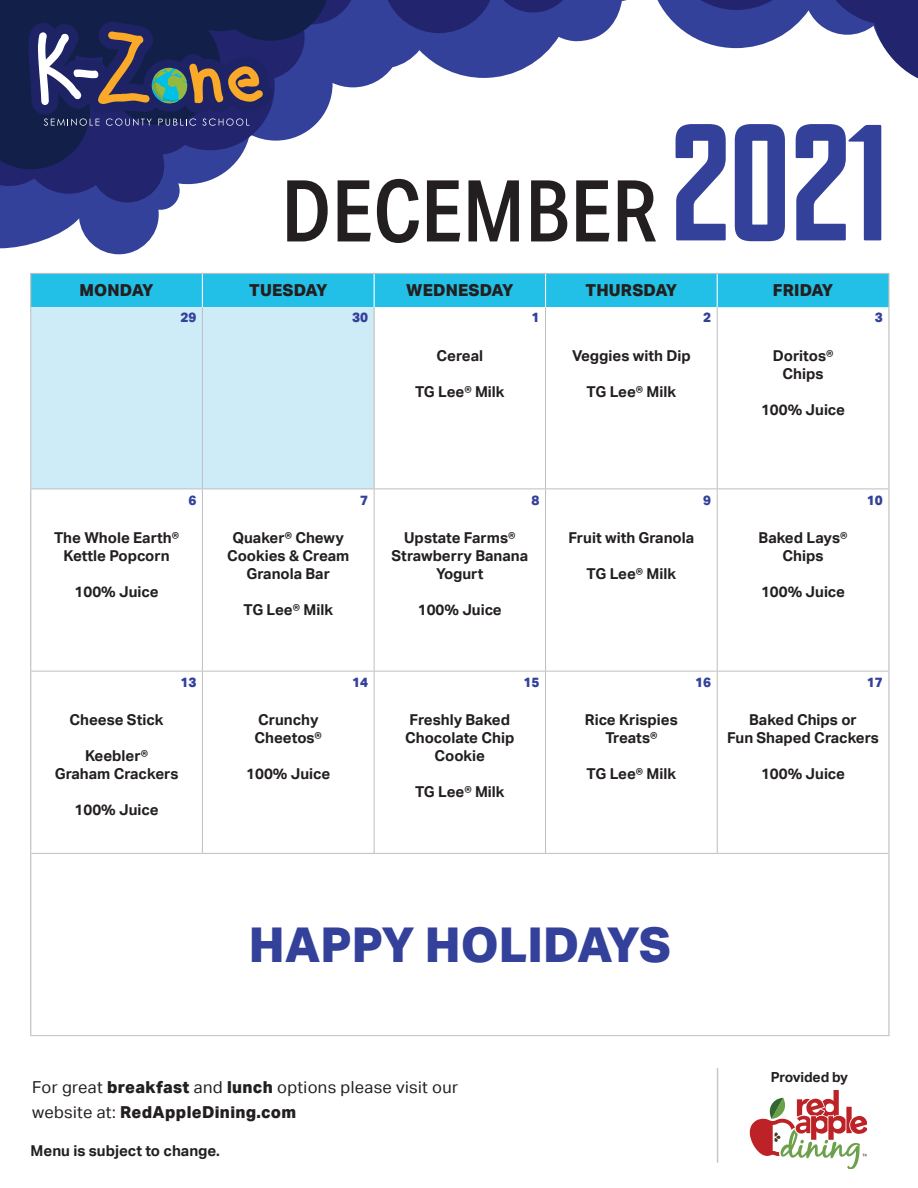
<style>
.page{position:relative;width:918px;height:1188px;background:#fff}
.page>*{position:absolute;margin:0;border:0;box-sizing:border-box;transform-origin:0 0}
.Year{font:165px "Komu A";color:#33419a}
.Title_Month{font:500 85.5px "Aktiv Grotesk Cd";color:#231f20}
.Holiday{font:800 48px "Aktiv Grotesk";color:#33419a}
.Website{font:16.5px/25.5px "Aktiv Grotesk";letter-spacing:.02em;color:#231f20}
.Header_Day_of_the_we{font:800 16.5px "Aktiv Grotesk";letter-spacing:.01em;color:#231f20}
.Paragraph_Meal{font:700 15px "Aktiv Grotesk";color:#231f20}
.Paragraph_disclaimer{font:700 15px "Aktiv Grotesk";color:#231f20}
.Provided_by{font:700 13.8px "Aktiv Grotesk";letter-spacing:-.015em;color:#231f20}
.cal_text{font:800 13.5px "Aktiv Grotesk";color:#33419a}
.s1{font-weight:800}
</style>
<div class="page">
<svg style="left:0;top:0;width:627px;height:254px"></svg>
<svg style="left:0;top:0;width:355px;height:203px"></svg>
<svg style="left:386px;top:0;width:106px;height:33px;background:#272d7b"></svg>
<svg style="left:500px;top:0;width:67px;height:13px"></svg>
<svg style="left:657px;top:0;width:261px;height:79px"></svg>
<svg style="left:0;top:0;width:330px;height:169px;background:#353f76"></svg>
<svg style="left:28px;top:21px;width:245px;height:105px;background:#3f4263"></svg>
<div style="left:31px;top:274px;width:857px;height:33px;background:#22c0e6"></div>
<div style="left:31px;top:307px;width:343px;height:182px;background:#ceecf8"></div>
<svg style="left:375px;top:307px;width:342px;height:182px"></svg>
<hr style="left:202px;top:274px;width:1px;height:33px;background:#fff">
<hr style="left:374px;top:274px;width:1px;height:33px;background:#fff">
<hr style="left:545px;top:274px;width:1px;height:33px;background:#fff">
<hr style="left:717px;top:274px;width:1px;height:33px;background:#fff">
<hr style="left:30px;top:273px;width:172px;height:1px;background:#bebec0">
<hr style="left:30px;top:274px;width:1px;height:33px;background:#bebec0">
<hr style="left:202px;top:273px;width:172px;height:1px;background:#bebec0">
<hr style="left:374px;top:273px;width:172px;height:1px;background:#bebec0">
<hr style="left:546px;top:273px;width:171px;height:1px;background:#bebec0">
<hr style="left:717px;top:273px;width:172px;height:1px;background:#bebec0">
<hr style="left:888px;top:274px;width:2px;height:33px;background:#bebec0">
<hr style="left:545px;top:307px;width:1px;height:182px;background:#bebec0">
<hr style="left:717px;top:307px;width:1px;height:182px;background:#bebec0">
<hr style="left:202px;top:489px;width:1px;height:182px;background:#bebec0">
<hr style="left:374px;top:489px;width:172px;height:1px;background:#bebec0">
<hr style="left:374px;top:489px;width:1px;height:182px;background:#bebec0">
<hr style="left:546px;top:489px;width:171px;height:1px;background:#bebec0">
<hr style="left:545px;top:489px;width:1px;height:182px;background:#bebec0">
<hr style="left:717px;top:489px;width:171px;height:1px;background:#bebec0">
<hr style="left:717px;top:489px;width:1px;height:182px;background:#bebec0">
<hr style="left:31px;top:671px;width:171px;height:1px;background:#bebec0">
<hr style="left:202px;top:671px;width:172px;height:1px;background:#bebec0">
<hr style="left:202px;top:672px;width:1px;height:181px;background:#bebec0">
<hr style="left:374px;top:671px;width:172px;height:1px;background:#bebec0">
<hr style="left:374px;top:672px;width:1px;height:181px;background:#bebec0">
<hr style="left:546px;top:671px;width:171px;height:1px;background:#bebec0">
<hr style="left:545px;top:672px;width:1px;height:181px;background:#bebec0">
<hr style="left:717px;top:671px;width:171px;height:1px;background:#bebec0">
<hr style="left:717px;top:672px;width:1px;height:181px;background:#bebec0">
<hr style="left:31px;top:853px;width:171px;height:1px;background:#bebec0">
<hr style="left:202px;top:853px;width:172px;height:1px;background:#bebec0">
<hr style="left:374px;top:853px;width:172px;height:1px;background:#bebec0">
<hr style="left:546px;top:853px;width:171px;height:1px;background:#bebec0">
<hr style="left:717px;top:853px;width:171px;height:1px;background:#bebec0">
<hr style="left:30px;top:1035px;width:172px;height:1px;background:#bebec0">
<hr style="left:202px;top:1035px;width:172px;height:1px;background:#bebec0">
<hr style="left:374px;top:1035px;width:172px;height:1px;background:#bebec0">
<hr style="left:546px;top:1035px;width:171px;height:1px;background:#bebec0">
<hr style="left:717px;top:1035px;width:172px;height:1px;background:#bebec0">
<hr style="left:888px;top:307px;width:2px;height:182px;background:#bebec0">
<hr style="left:30px;top:489px;width:1px;height:182px;background:#bebec0">
<hr style="left:888px;top:489px;width:2px;height:182px;background:#bebec0">
<hr style="left:30px;top:671px;width:1px;height:182px;background:#bebec0">
<hr style="left:888px;top:671px;width:2px;height:182px;background:#bebec0">
<hr style="left:30px;top:853px;width:1px;height:182px;background:#bebec0">
<hr style="left:888px;top:853px;width:2px;height:182px;background:#bebec0">
<hr style="left:30px;top:307px;width:1px;height:182px;background:#bebec0">
<hr style="left:30px;top:489px;width:172px;height:1px;background:#bebec0">
<hr style="left:202px;top:307px;width:1px;height:182px;background:#bebec0">
<hr style="left:374px;top:307px;width:1px;height:182px;background:#bebec0">
<hr style="left:202px;top:489px;width:172px;height:1px;background:#bebec0">
<svg style="left:750px;top:1090px;width:116px;height:79px"></svg>
<hr style="left:717px;top:1068px;width:1px;height:95px;background:#898e92">
<h1 class="Title_Month" style="left:281px;top:160px;width:378px">DECEMBER</h1>
<h2 class="Year" style="left:671px;top:98px;width:220px">2021</h2>
<h2 class="Header_Day_of_the_we" style="left:80px;top:281px;width:76px">MONDAY</h2>
<h2 class="Header_Day_of_the_we" style="left:249px;top:281px;width:80px">TUESDAY</h2>
<h2 class="Header_Day_of_the_we" style="left:406px;top:281px;width:109px">WEDNESDAY</h2>
<h2 class="Header_Day_of_the_we" style="left:586px;top:281px;width:93px">THURSDAY</h2>
<h2 class="Header_Day_of_the_we" style="left:773px;top:281px;width:62px">FRIDAY</h2>
<p class="cal_text" style="left:180px;top:310px;width:17px">29</p>
<p class="cal_text" style="left:352px;top:310px;width:17px">30</p>
<p class="cal_text" style="left:532px;top:310px;width:9px">1</p>
<p class="Paragraph_Meal" style="left:436px;top:347px;width:48px">Cereal</p>
<p class="Paragraph_Meal" style="left:415px;top:383px;width:91px">TG Lee® Milk</p>
<p class="cal_text" style="left:703px;top:310px;width:9px">2</p>
<p class="Paragraph_Meal" style="left:773px;top:347px;width:62px">Doritos®</p>
<p class="Paragraph_Meal" style="left:783px;top:365px;width:42px">Chips</p>
<p class="Paragraph_Meal" style="left:761px;top:401px;width:85px">100% Juice</p>
<p class="Paragraph_Meal" style="left:572px;top:347px;width:120px">Veggies with Dip</p>
<p class="Paragraph_Meal" style="left:587px;top:383px;width:91px">TG Lee® Milk</p>
<p class="cal_text" style="left:875px;top:310px;width:9px">3</p>
<p class="cal_text" style="left:188px;top:492px;width:9px">6</p>
<p class="cal_text" style="left:360px;top:492px;width:9px">7</p>
<p class="cal_text" style="left:532px;top:492px;width:9px">8</p>
<p class="cal_text" style="left:703px;top:492px;width:9px">9</p>
<p class="cal_text" style="left:867px;top:492px;width:17px">10</p>
<p class="Paragraph_Meal" style="left:54px;top:529px;width:127px">The Whole Earth®</p>
<p class="Paragraph_Meal" style="left:64px;top:547px;width:108px">Kettle Popcorn</p>
<p class="Paragraph_Meal" style="left:75px;top:583px;width:85px">100% Juice</p>
<p class="Paragraph_Meal" style="left:232px;top:529px;width:113px">Quaker® Chewy</p>
<p class="Paragraph_Meal" style="left:227px;top:547px;width:124px">Cookies &amp; Cream</p>
<p class="Paragraph_Meal" style="left:247px;top:565px;width:85px">Granola Bar</p>
<p class="Paragraph_Meal" style="left:244px;top:601px;width:91px">TG Lee® Milk</p>
<p class="Paragraph_Meal" style="left:404px;top:529px;width:113px">Upstate Farms®</p>
<p class="Paragraph_Meal" style="left:392px;top:547px;width:138px">Strawberry Banana</p>
<p class="Paragraph_Meal" style="left:436px;top:565px;width:49px">Yogurt</p>
<p class="Paragraph_Meal" style="left:418px;top:601px;width:85px">100% Juice</p>
<p class="Paragraph_Meal" style="left:569px;top:529px;width:127px">Fruit with Granola</p>
<p class="Paragraph_Meal" style="left:587px;top:565px;width:91px">TG Lee® Milk</p>
<p class="Paragraph_Meal" style="left:759px;top:529px;width:90px">Baked Lays®</p>
<p class="Paragraph_Meal" style="left:783px;top:547px;width:42px">Chips</p>
<p class="Paragraph_Meal" style="left:761px;top:583px;width:85px">100% Juice</p>
<p class="cal_text" style="left:180px;top:674px;width:17px">13</p>
<p class="cal_text" style="left:352px;top:674px;width:17px">14</p>
<p class="cal_text" style="left:524px;top:674px;width:17px">15</p>
<p class="cal_text" style="left:695px;top:674px;width:17px">16</p>
<p class="cal_text" style="left:867px;top:674px;width:17px">17</p>
<p class="Paragraph_Meal" style="left:70px;top:711px;width:96px">Cheese Stick</p>
<p class="Paragraph_Meal" style="left:85px;top:747px;width:64px">Keebler®</p>
<p class="Paragraph_Meal" style="left:55px;top:765px;width:125px">Graham Crackers</p>
<p class="Paragraph_Meal" style="left:75px;top:801px;width:85px">100% Juice</p>
<p class="Paragraph_Meal" style="left:258px;top:711px;width:62px">Crunchy</p>
<p class="Paragraph_Meal" style="left:255px;top:729px;width:69px">Cheetos®</p>
<p class="Paragraph_Meal" style="left:246px;top:765px;width:85px">100% Juice</p>
<p class="Paragraph_Meal" style="left:410px;top:711px;width:102px">Freshly Baked</p>
<p class="Paragraph_Meal" style="left:405px;top:729px;width:111px">Chocolate Chip</p>
<p class="Paragraph_Meal" style="left:435px;top:747px;width:52px">Cookie</p>
<p class="Paragraph_Meal" style="left:415px;top:783px;width:91px">TG Lee® Milk</p>
<p class="Paragraph_Meal" style="left:585px;top:711px;width:94px">Rice Krispies</p>
<p class="Paragraph_Meal" style="left:605px;top:729px;width:54px">Treats®</p>
<p class="Paragraph_Meal" style="left:587px;top:765px;width:91px">TG Lee® Milk</p>
<p class="Holiday" style="left:249px;top:917px;width:424px">HAPPY HOLIDAYS</p>
<p class="Website" style="left:32px;top:1075px;width:427px">For great <span class="s1">breakfast</span> and <span class="s1">lunch</span> options please visit our website at: <span class="s1">RedAppleDining.com</span></p>
<p class="Paragraph_disclaimer" style="left:31px;top:1142px;width:191px">Menu is subject to change.</p>
<p class="Paragraph_Meal" style="left:749px;top:711px;width:109px">Baked Chips or</p>
<p class="Paragraph_Meal" style="left:727px;top:729px;width:153px">Fun Shaped Crackers</p>
<p class="Paragraph_Meal" style="left:761px;top:765px;width:85px">100% Juice</p>
<p class="Provided_by" style="left:771px;top:1069px;width:79px">Provided by</p>
</div>
